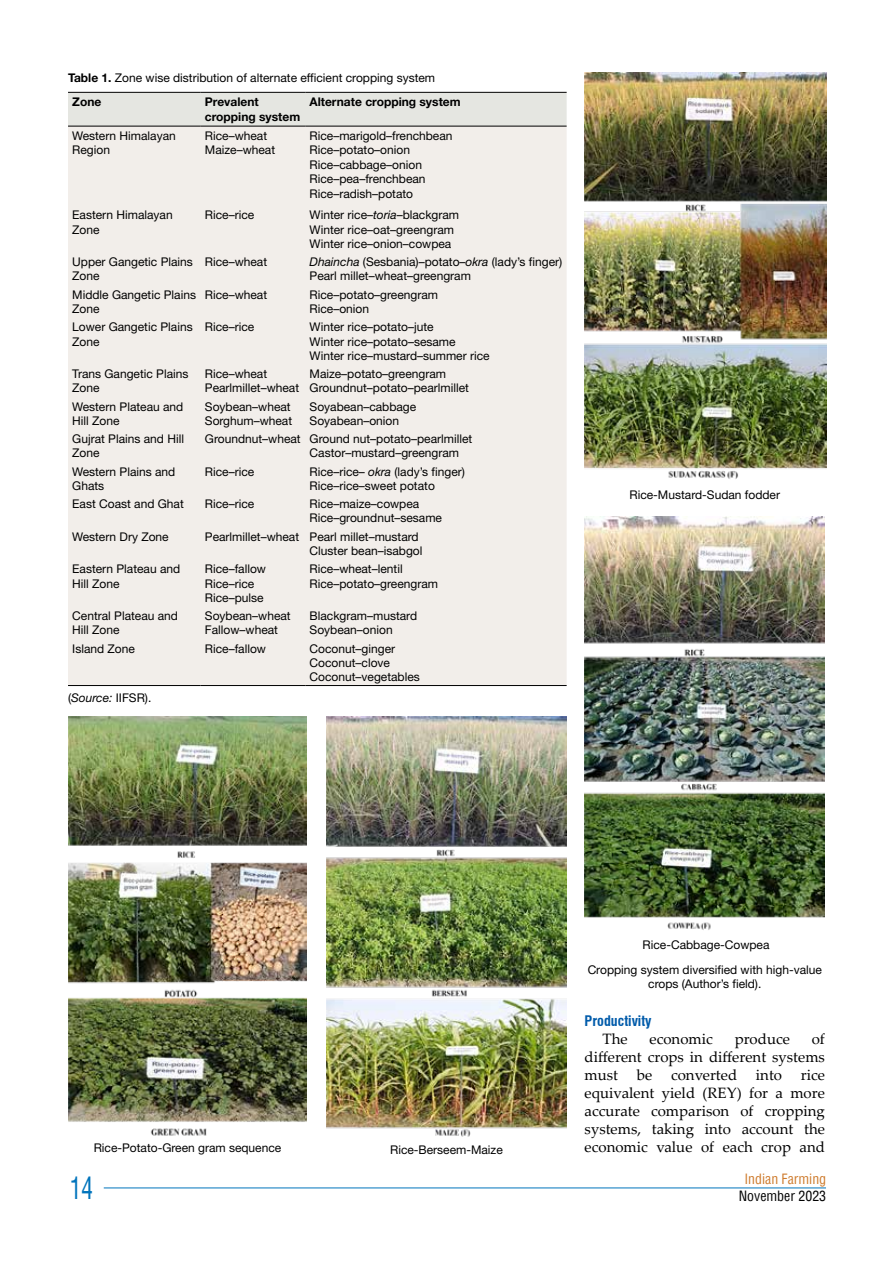
<style>
.page{position:relative;width:893px;height:1263px;background:#fff}
.page>*{position:absolute;margin:0;border:0;box-sizing:border-box;transform-origin:0 0}
.t1{font:30px "Switzerland Condensed";color:#0074bc;scale:.78 1}
.t2{font:15px/18px "Palatino Linotype";color:#000;text-align:justify}
.t3{font:700 condensed 14.25px "Swiss 721 BT";color:#005baa}
.t4{font:condensed 13.8px "Helvetica";color:#ce7b2d}
.t5{font:condensed 13.8px "Helvetica";color:#000}
.t6{font:12px/14.4px "Helvetica Neue LT 55 Rm";color:#000}
.t7{font:12px/14.4px "Helvetica Neue LT 75 Bd";color:#000}
.s1{font-family:"Helvetica Neue LT 75 Bd"}
.s2{font-family:"Helvetica Neue LT 56 It"}
</style>
<div class="page">
<hr style="left:104px;top:1188px;width:722px;height:1px;background:#0074bc">
<img style="left:68px;top:716px;width:239px;height:420px">
<img style="left:326px;top:716px;width:241px;height:421px">
<img style="left:585px;top:72px;width:241px;height:407px">
<img style="left:585px;top:517px;width:240px;height:413px">
<div style="left:68px;top:93px;width:499px;height:33px;background:#e5e6e1"></div>
<div style="left:68px;top:127px;width:499px;height:558px;background:#f2eeea"></div>
<hr style="left:68px;top:92px;width:133px;height:1px;background:#000">
<hr style="left:201px;top:92px;width:104px;height:1px;background:#000">
<hr style="left:305px;top:92px;width:262px;height:1px;background:#000">
<hr style="left:68px;top:126px;width:133px;height:1px;background:#000">
<hr style="left:201px;top:126px;width:104px;height:1px;background:#000">
<hr style="left:305px;top:126px;width:262px;height:1px;background:#000">
<hr style="left:68px;top:685px;width:133px;height:1px;background:#000">
<hr style="left:201px;top:685px;width:104px;height:1px;background:#000">
<hr style="left:305px;top:685px;width:262px;height:1px;background:#000">
<p class="t6" style="left:68px;top:70px;width:369px"><span class="s1">Table 1.</span> Zone wise distribution of alternate efficient cropping system</p>
<p class="t7" style="left:72px;top:94px;width:31px">Zone</p>
<p class="t7" style="left:205px;top:94px;width:97px">Prevalent cropping system</p>
<p class="t7" style="left:310px;top:94px;width:153px">Alternate cropping system</p>
<p class="t6" style="left:72px;top:128px;width:105px">Western Himalayan<br>Region</p>
<p class="t6" style="left:205px;top:128px;width:72px">Rice–wheat<br>Maize–wheat</p>
<p class="t6" style="left:310px;top:128px;width:144px">Rice–marigold–frenchbean<br>Rice–potato–onion<br>Rice–cabbage–onion<br>Rice–pea–frenchbean<br>Rice–radish–potato</p>
<p class="t6" style="left:72px;top:207px;width:102px">Eastern Himalayan<br>Zone</p>
<p class="t6" style="left:205px;top:207px;width:51px">Rice–rice</p>
<p class="t6" style="left:310px;top:207px;width:151px">Winter rice–<span class="s2">toria</span>–blackgram<br>Winter rice–oat–greengram<br>Winter rice–onion–cowpea</p>
<p class="t6" style="left:72px;top:254px;width:122px">Upper Gangetic Plains<br>Zone</p>
<p class="t6" style="left:205px;top:254px;width:64px">Rice–wheat</p>
<p class="t6" style="left:310px;top:254px;width:254px"><span class="s2">Dhaincha</span> (Sesbania)–potato–<span class="s2">okra</span> (lady’s finger)<br>Pearl millet–wheat–greengram</p>
<p class="t6" style="left:72px;top:287px;width:125px">Middle Gangetic Plains<br>Zone</p>
<p class="t6" style="left:205px;top:287px;width:64px">Rice–wheat</p>
<p class="t6" style="left:310px;top:287px;width:130px">Rice–potato–greengram<br>Rice–onion</p>
<p class="t6" style="left:72px;top:319px;width:122px">Lower Gangetic Plains<br>Zone</p>
<p class="t6" style="left:205px;top:319px;width:51px">Rice–rice</p>
<p class="t6" style="left:310px;top:319px;width:182px">Winter rice–potato–jute<br>Winter rice–potato–sesame<br>Winter rice–mustard–summer rice</p>
<p class="t6" style="left:72px;top:366px;width:118px">Trans Gangetic Plains<br>Zone</p>
<p class="t6" style="left:205px;top:366px;width:96px">Rice–wheat<br>Pearlmillet–wheat</p>
<p class="t6" style="left:310px;top:366px;width:161px">Maize–potato–greengram<br>Groundnut–potato–pearlmillet</p>
<p class="t6" style="left:72px;top:399px;width:113px">Western Plateau and<br>Hill Zone</p>
<p class="t6" style="left:205px;top:399px;width:89px">Soybean–wheat<br>Sorghum–wheat</p>
<p class="t6" style="left:310px;top:399px;width:108px">Soyabean–cabbage<br>Soyabean–onion</p>
<p class="t6" style="left:72px;top:431px;width:113px">Gujrat Plains and Hill<br>Zone</p>
<p class="t6" style="left:310px;top:431px;width:164px;text-indent:-105px">Groundnut–wheat Ground nut–potato–pearlmillet<br>Castor–mustard–greengram</p>
<p class="t6" style="left:72px;top:464px;width:105px">Western Plains and<br>Ghats</p>
<p class="t6" style="left:205px;top:464px;width:51px">Rice–rice</p>
<p class="t6" style="left:310px;top:464px;width:157px">Rice–rice– <span class="s2">okra</span> (lady’s finger)<br>Rice–rice–sweet potato</p>
<p class="t6" style="left:72px;top:496px;width:113px">East Coast and Ghat</p>
<p class="t6" style="left:205px;top:496px;width:51px">Rice–rice</p>
<p class="t6" style="left:310px;top:496px;width:134px">Rice–maize–cowpea<br>Rice–groundnut–sesame</p>
<p class="t6" style="left:72px;top:529px;width:98px">Western Dry Zone</p>
<p class="t6" style="left:310px;top:529px;width:114px;text-indent:-105px">Pearlmillet–wheat Pearl millet–mustard<br>Cluster bean–isabgol</p>
<p class="t6" style="left:72px;top:561px;width:110px">Eastern Plateau and<br>Hill Zone</p>
<p class="t6" style="left:205px;top:561px;width:63px">Rice–fallow<br>Rice–rice<br>Rice–pulse</p>
<p class="t6" style="left:310px;top:561px;width:130px">Rice–wheat–lentil<br>Rice–potato–greengram</p>
<p class="t6" style="left:72px;top:608px;width:107px">Central Plateau and<br>Hill Zone</p>
<p class="t6" style="left:205px;top:608px;width:87px">Soybean–wheat<br>Fallow–wheat</p>
<p class="t6" style="left:310px;top:608px;width:109px">Blackgram–mustard<br>Soybean–onion</p>
<p class="t6" style="left:72px;top:641px;width:64px">Island Zone</p>
<p class="t6" style="left:205px;top:641px;width:63px">Rice–fallow</p>
<p class="t6" style="left:310px;top:641px;width:112px">Coconut–ginger<br>Coconut–clove<br>Coconut–vegetables</p>
<p class="t6" style="left:68px;top:690px;width:85px">(<span class="s2">Source:</span> IIFSR).</p>
<p class="t6" style="left:629px;top:487px;width:152px">Rice-Mustard-Sudan fodder</p>
<p class="t6" style="left:94px;top:1140px;width:189px">Rice-Potato-Green gram sequence</p>
<p class="t6" style="left:390px;top:1142px;width:114px">Rice-Berseem-Maize</p>
<h1 class="t1" style="left:70px;top:1169px;width:31px">14</h1>
<p class="t6" style="left:588px;top:933px;width:236px;line-height:24.5px;text-align:center">Rice-Cabbage-Cowpea<br>Cropping system diversified with high-value</p>
<p class="t6" style="left:648px;top:976px;width:115px">crops (Author’s field).</p>
<p class="t3" style="left:585px;top:1012px;width:68px">Productivity</p>
<p class="t2" style="left:603px;top:1029px;width:27px">The</p>
<p class="t2" style="left:650px;top:1029px;width:65px">economic</p>
<p class="t2" style="left:735px;top:1029px;width:57px">produce</p>
<p class="t2" style="left:585px;top:1029px;width:242px;text-indent:227px">of different crops in different systems must be converted into rice equivalent yield (REY) for a more accurate comparison of cropping systems, taking into account the economic value of each crop and</p>
<p class="t4" style="left:744px;top:1170px;width:83px">Indian Farming</p>
<p class="t5" style="left:739px;top:1187px;width:89px">November 2023</p>
</div>
